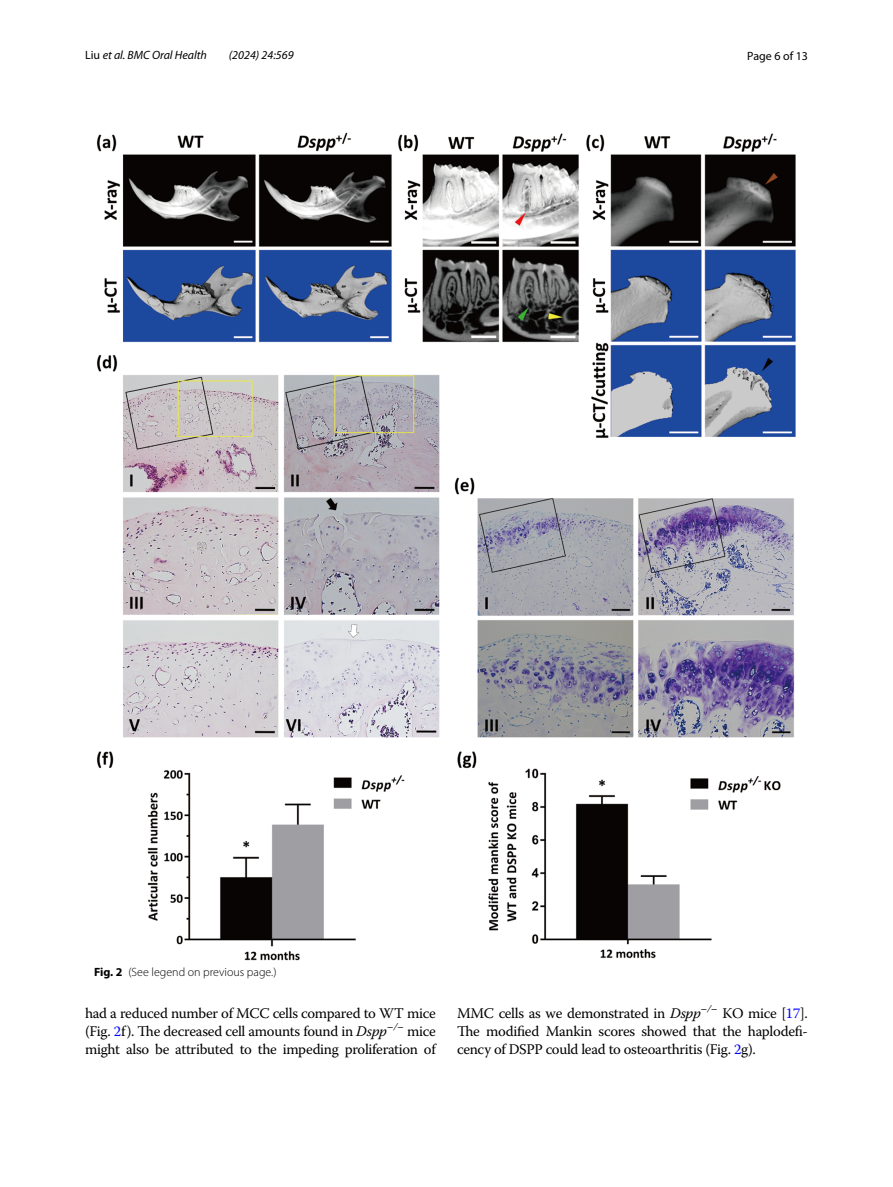
<style>
.page{position:relative;width:893px;height:1187px;background:#fff}
.page>*{position:absolute;margin:0;border:0;box-sizing:border-box;transform-origin:0 0}
.t1{font:14.7px/18px "Warnock Pro";letter-spacing:-.02em;color:#000;text-align:justify}
.t2{font:italic 12px "Myriad Pro";color:#000}
.t3{font:300 12px "Myriad Pro";color:#000}
.t4{font:12px "Myriad Pro";color:#000}
.s1{font-style:normal}
.s2{font-weight:700}
.s3{color:#00f}
.s4{font-style:italic}
</style>
<div class="page">
<img style="left:96px;top:133px;width:700px;height:827px">
<p class="t2" style="left:85px;top:48px;width:124px"><span class="s1">Liu</span> et al. BMC Oral Health</p>
<p class="t2" style="left:229px;top:48px;width:66px">(2024) 24:569</p>
<p class="t4" style="left:747px;top:48px;width:62px">Page 6 of 13</p>
<p class="t3" style="left:94px;top:965px;width:184px"><span class="s2">Fig. 2</span> (See legend on previous page.)</p>
<p class="t1" style="left:85px;top:1003px;width:352px">had a reduced number of MCC cells compared to WT mice (Fig. <span class="s3">2</span>f). The decreased cell amounts found in <span class="s4">Dspp</span><sup>−</sup><sup>/</sup><sup>−</sup> mice might also be attributed to the impeding proliferation of</p>
<p class="t1" style="left:457px;top:1003px;width:352px">MMC cells as we demonstrated in <span class="s4">Dspp</span><sup>−</sup><sup>/</sup><sup>−</sup> KO mice [<span class="s3">17</span>].<br>The modified Mankin scores showed that the haplodefi&shy;cency of DSPP could lead to osteoarthritis (Fig. <span class="s3">2</span>g).</p>
</div>
